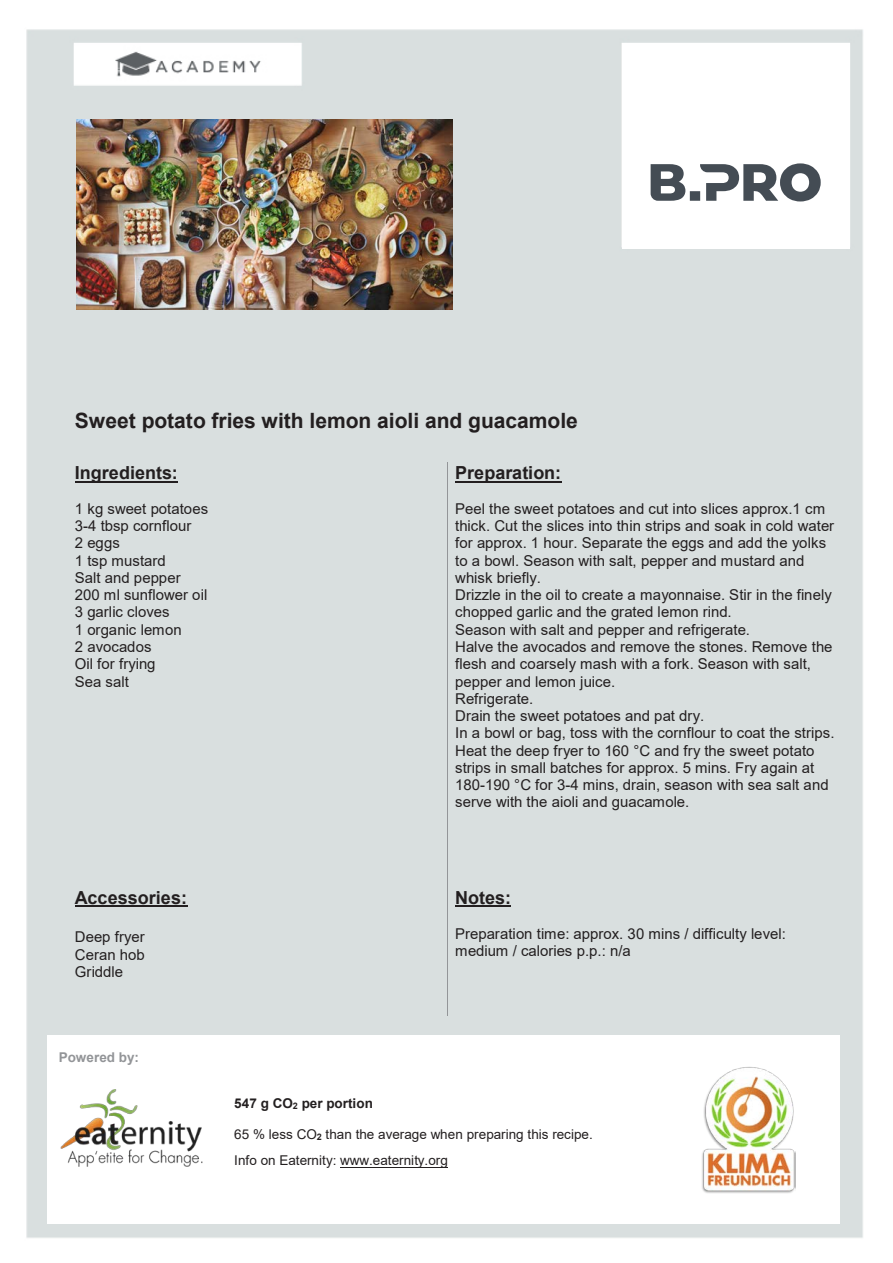
<style>
.page{position:relative;width:893px;height:1263px;background:#fff}
.page>*{position:absolute;margin:0;border:0;box-sizing:border-box;transform-origin:0 0}
.t1{font:700 21px "Arial";color:#231f20}
.t2{font:700 18px "Arial";color:#231f20}
.t3{font:15px/17.2px "Arial";color:#231f20}
.t4{font:13.5px/26.2px "Arial";color:#231f20}
.t5{font:700 13.5px "Arial";color:#231f20}
.t6{font:700 13.5px "Arial";letter-spacing:.005em;color:#939598}
</style>
<div class="page">
<div style="left:26px;top:29px;width:837px;height:1209px;background:#d9dfdf"></div>
<div style="left:48px;top:1035px;width:792px;height:189px;background:#fff"></div>
<img style="left:702px;top:1067px;width:93px;height:126px">
<img style="left:76px;top:120px;width:377px;height:189px">
<img style="left:60px;top:1089px;width:143px;height:77px">
<hr style="left:75px;top:481px;width:103px;height:2px;background:#231f20">
<hr style="left:455px;top:481px;width:106px;height:2px;background:#231f20">
<hr style="left:447px;top:462px;width:1px;height:425px;background:#939598">
<hr style="left:75px;top:905px;width:112px;height:2px;background:#231f20">
<hr style="left:455px;top:905px;width:56px;height:2px;background:#231f20">
<hr style="left:447px;top:887px;width:1px;height:128px;background:#939598">
<hr style="left:340px;top:1167px;width:108px;height:1px;background:#231f20">
<div style="left:622px;top:44px;width:227px;height:204px;background:#fff"></div>
<svg style="left:651px;top:163px;width:170px;height:38px"></svg>
<p class="t1" style="left:75px;top:406px;width:505px">Sweet potato fries with lemon aioli and guacamole</p>
<p class="t2" style="left:75px;top:460px;width:104px">Ingredients:</p>
<p class="t3" style="left:75px;top:500px;width:135px">1 kg sweet potatoes<br>3-4 tbsp cornflour<br>2 eggs<br>1 tsp mustard<br>Salt and pepper<br>200 ml sunflower oil<br>3 garlic cloves<br>1 organic lemon<br>2 avocados<br>Oil for frying<br>Sea salt</p>
<p class="t2" style="left:455px;top:460px;width:108px">Preparation:</p>
<p class="t3" style="left:455px;top:500px;width:381px">Peel the sweet potatoes and cut into slices approx.1 cm thick. Cut the slices into thin strips and soak in cold water for approx. 1 hour. Separate the eggs and add the yolks to a bowl. Season with salt, pepper and mustard and whisk briefly.<br>Drizzle in the oil to create a mayonnaise. Stir in the finely chopped garlic and the grated lemon rind.<br>Season with salt and pepper and refrigerate.<br>Halve the avocados and remove the stones. Remove the flesh and coarsely mash with a fork. Season with salt, pepper and lemon juice.<br>Refrigerate.<br>Drain the sweet potatoes and pat dry.<br>In a bowl or bag, toss with the cornflour to coat the strips.<br>Heat the deep fryer to 160 °C and fry the sweet potato strips in small batches for approx. 5 mins. Fry again at 180-190 °C for 3-4 mins, drain, season with sea salt and serve with the aioli and guacamole.</p>
<p class="t2" style="left:75px;top:884px;width:114px">Accessories:</p>
<p class="t3" style="left:75px;top:928px;width:71px;text-align:justify">Deep fryer Ceran hob Griddle</p>
<p class="t6" style="left:59px;top:1047px;width:82px">Powered by:</p>
<p class="t2" style="left:455px;top:884px;width:58px">Notes:</p>
<p class="t3" style="left:455px;top:925px;width:332px">Preparation time: approx. 30 mins / difficulty level: medium / calories p.p.: n/a</p>
<p class="t5" style="left:234px;top:1094px;width:140px">547 g CO<sub>2</sub> per portion</p>
<p class="t4" style="left:234px;top:1121px;width:360px">65 % less CO<sub>2</sub> than the average when preparing this recipe.<br>Info on Eaternity: www.eaternity.org</p>
</div>
